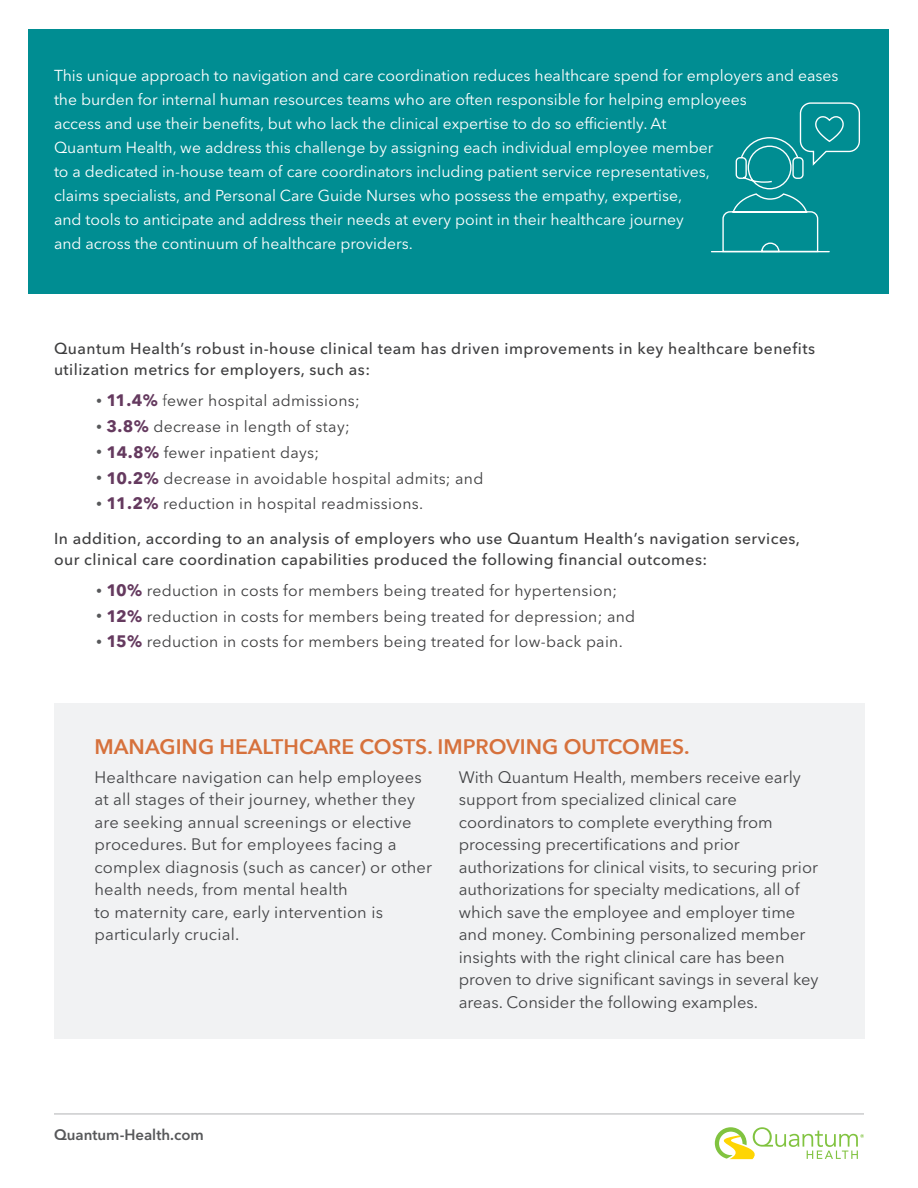
<style>
.page{position:relative;width:918px;height:1188px;background:#fff}
.page>*{position:absolute;margin:0;border:0;box-sizing:border-box;transform-origin:0 0}
.t1{font:600 21px "Avenir Next";color:#e17034}
.t2{font:16.5px/22.5px "Avenir Next LT Pro";color:#3e3e3f}
.t3{font:15.75px/24px "Avenir Next LT Pro";color:#fff}
.t4{font:15.75px "Avenir Next LT Pro";letter-spacing:.02em;color:#3e3e3f}
.t5{font:500 15.75px/21px "Avenir Next LT Pro";letter-spacing:.03em;color:#3e3e3f}
.t6{font:600 15px "Avenir Next LT Pro";color:#57585a}
.s1{font-weight:300;font-size:12px;color:#57585a}
.s2{font-weight:700;font-size:16.5px;color:#653a5f}
.s3{font-weight:300}
</style>
<div class="page">
<div style="left:29px;top:29px;width:860px;height:265px;background:#008d92"></div>
<hr style="left:54px;top:1113px;width:810px;height:1px;background:#babbbd">
<svg style="left:714px;top:1127px;width:150px;height:32px"></svg>
<hr style="left:712px;top:251px;width:117px;height:1px;background:#fff">
<svg style="left:722px;top:102px;width:138px;height:151px"></svg>
<div style="left:54px;top:703px;width:810px;height:335px;background:#f1f2f3"></div>
<p class="t3" style="left:54px;top:63px;width:786px">This unique approach to navigation and care coordination reduces healthcare spend for employers and eases the burden for internal human resources teams who are often responsible for helping employees<br>access and use their benefits, but who lack the clinical expertise to do so efficiently. At<br>Quantum Health, we address this challenge by assigning each individual employee member<br>to a dedicated in-house team of care coordinators including patient service representatives,<br>claims specialists, and Personal Care Guide Nurses who possess the empathy, expertise,<br>and tools to anticipate and address their needs at every point in their healthcare journey<br>and across the continuum of healthcare providers.</p>
<p class="t5" style="left:54px;top:338px;width:763px">Quantum Health’s robust in-house clinical team has driven improvements in key healthcare benefits utilization metrics for employers, such as:</p>
<p class="t4" style="left:96px;top:392px;width:265px"><span class="s1">•</span> <span class="s2">11.4%</span> <span class="s3">f</span>ewer hospital admissions;</p>
<p class="t4" style="left:96px;top:417px;width:255px"><span class="s1">•</span> <span class="s2">3.8%</span> decrease in length of stay;</p>
<p class="t4" style="left:96px;top:443px;width:225px"><span class="s1">•</span> <span class="s2">14.8%</span> fewer inpatient days;</p>
<p class="t4" style="left:96px;top:469px;width:389px"><span class="s1">•</span> <span class="s2">10.2%</span> decrease in avoidable hospital admits; and</p>
<p class="t4" style="left:96px;top:494px;width:329px"><span class="s1">•</span> <span class="s2">11.2%</span> reduction in hospital readmissions.</p>
<p class="t5" style="left:54px;top:528px;width:748px">In addition, according to an analysis of employers who use Quantum Health’s navigation services, our clinical care coordination capabilities produced the following financial outcomes:</p>
<p class="t4" style="left:96px;top:581px;width:523px"><span class="s1">•</span> <span class="s2">10%</span> reduction in costs for members being treated for hypertension;</p>
<p class="t4" style="left:96px;top:607px;width:541px"><span class="s1">•</span> <span class="s2">12%</span> reduction in costs for members being treated for depression; and</p>
<p class="t4" style="left:96px;top:633px;width:528px"><span class="s1">•</span> <span class="s2">15%</span> reduction in costs for members being treated for low-back pain.</p>
<p class="t1" style="left:94px;top:728px;width:597px">MANAGING HEALTHCARE COSTS. IMPROVING OUTCOMES.</p>
<p class="t2" style="left:94px;top:766px;width:339px">Healthcare navigation can help employees at all stages of their journey, whether they are seeking annual screenings or elective procedures. But for employees facing a complex diagnosis (such as cancer) or other health needs, from mental health<br>to maternity care, early intervention is particularly crucial.</p>
<p class="t2" style="left:459px;top:766px;width:344px">With Quantum Health, members receive early</p>
<p class="t2" style="left:459px;top:788px;width:361px">support from specialized clinical care coordinators to complete everything from processing precertifications and prior authorizations for clinical visits, to securing prior authorizations for specialty medications, all of which save the employee and employer time and money. Combining personalized member insights with the right clinical care has been proven to drive significant savings in several key areas. Consider the following examples.</p>
<p class="t6" style="left:54px;top:1125px;width:151px">Quantum-Health.com</p>
</div>
